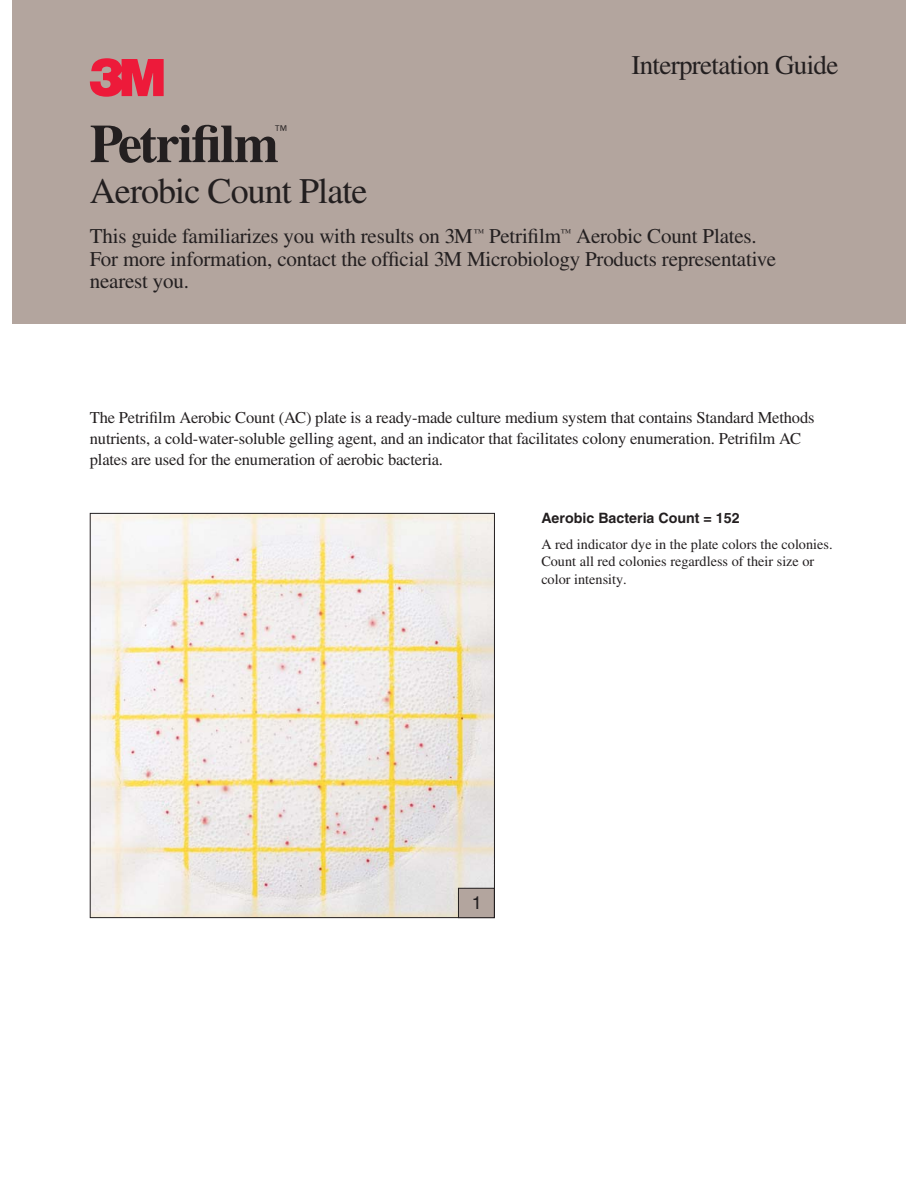
<style>
.page{position:relative;width:918px;height:1188px;background:#fff}
.page>*{position:absolute;margin:0;border:0;box-sizing:border-box;transform-origin:0 0}
.t1{font:700 54px "Times";letter-spacing:-.03em;color:#231f20}
.t2{font:54px "Logo 3 M Font";color:#ed1a3a}
.t3{font:36px "Times";letter-spacing:-.025em;color:#231f20}
.t4{font:27px "Times";letter-spacing:-.025em;color:#231f20}
.t5{font:21px/22.5px "Times";letter-spacing:-.01em;color:#231f20}
.t6{font:18px "Helvetica";color:#231f20}
.t7{font:16.5px/21px "Times";letter-spacing:-.01em;color:#231f20}
.t8{font:14.25px/17.4px "Times";color:#231f20}
.t9{font:700 14.25px "Helvetica";color:#231f20}
.t10{font:300 13.5px "Helvetica";color:#231f20}
</style>
<div class="page">
<img style="left:92px;top:515px;width:401px;height:401px">
<div style="left:12px;top:0;width:894px;height:324px;background:#b3a59e"></div>
<div style="left:458px;top:888px;width:36px;height:30px;background:#b3a59e"></div>
<div style="left:458px;top:888px;width:37px;height:30px;border:1px solid #231f20"></div>
<h1 class="t2" style="left:90px;top:51px;width:88px">3</h1>
<h1 class="t1" style="left:90px;top:124px;width:191px">Petrifilm</h1>
<p class="t10" style="left:275px;top:125px;width:14px">™</p>
<h3 class="t4" style="left:632px;top:55px;width:208px">Interpretation Guide</h3>
<h2 class="t3" style="left:90px;top:177px;width:279px">Aerobic Count Plate</h2>
<p class="t5" style="left:90px;top:227px;width:688px">This guide familiarizes you with results on 3M<sup>™</sup> Petrifilm<sup>™</sup> Aerobic Count Plates.<br>For more information, contact the official 3M Microbiology Products representative nearest you.</p>
<p class="t7" style="left:90px;top:408px;width:726px">The Petrifilm Aerobic Count (AC) plate is a ready-made culture medium system that contains Standard Methods nutrients, a cold-water-soluble gelling agent, and an indicator that facilitates colony enumeration. Petrifilm AC plates are used for the enumeration of aerobic bacteria.</p>
<p class="t9" style="left:541px;top:513px;width:200px">Aerobic Bacteria Count = 152</p>
<p class="t8" style="left:541px;top:537px;width:293px">A red indicator dye in the plate colors the colonies.<br>Count all red colonies regardless of their size or color intensity.</p>
<p class="t6" style="left:472px;top:896px;width:12px">1</p>
</div>
